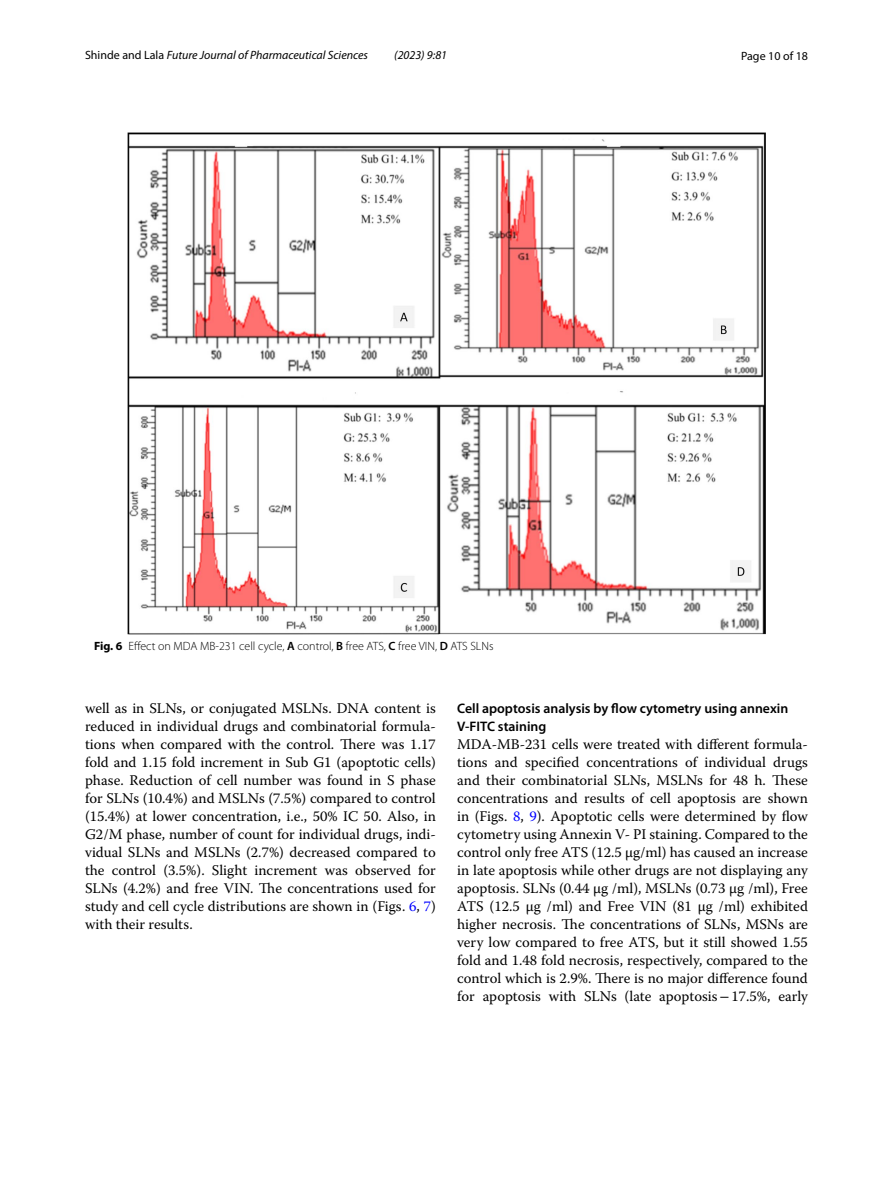
<style>
.page{position:relative;width:893px;height:1187px;background:#fff}
.page>*{position:absolute;margin:0;border:0;box-sizing:border-box;transform-origin:0 0}
.t1{font:14.7px/18px "Warnock Pro";color:#000;text-align:justify}
.t2{font:600 13.8px/18px "Myriad Pro";color:#000}
.t3{font:300 12px "Myriad Pro";color:#000}
.t4{font:italic 12px "Myriad Pro";color:#000}
.t5{font:12px "Myriad Pro";color:#000}
.s1{font-style:normal}
.s2{font-weight:700}
.s3{font-weight:600}
.s4{color:#00f}
.s5{font-family:"STIX"}
</style>
<div class="page">
<img style="left:127px;top:133px;width:638px;height:501px">
<p class="t4" style="left:85px;top:48px;width:285px"><span class="s1">Shinde and Lala</span> Future Journal of Pharmaceutical Sciences</p>
<p class="t4" style="left:394px;top:48px;width:54px">(2023) 9:81</p>
<p class="t5" style="left:741px;top:48px;width:68px">Page 10 of 18</p>
<p class="t3" style="left:94px;top:639px;width:401px"><span class="s2">Fig. 6</span> Effect on MDA MB-231 cell cycle, <span class="s3">A</span> control, <span class="s3">B</span> free ATS, <span class="s3">C</span> free VIN, <span class="s3">D</span> ATS SLNs</p>
<p class="t1" style="left:85px;top:699px;width:352px">well as in SLNs, or conjugated MSLNs. DNA content is reduced in individual drugs and combinatorial formula&shy;tions when compared with the control. There was 1.17 fold and 1.15 fold increment in Sub G1 (apoptotic cells) phase. Reduction of cell number was found in S phase for SLNs (10.4%) and MSLNs (7.5%) compared to control (15.4%) at lower concentration, i.e., 50% IC 50. Also, in G2/M phase, number of count for individual drugs, indi&shy;vidual SLNs and MSLNs (2.7%) decreased compared to the control (3.5%). Slight increment was observed for SLNs (4.2%) and free VIN. The concentrations used for study and cell cycle distributions are shown in (Figs. <span class="s4">6</span>, <span class="s4">7</span>) with their results.</p>
<p class="t2" style="left:457px;top:699px;width:333px">Cell apoptosis analysis by flow cytometry using annexin<br>V‑FITC staining</p>
<p class="t1" style="left:457px;top:734px;width:352px">MDA-MB-231 cells were treated with different formula&shy;tions and specified concentrations of individual drugs and their combinatorial SLNs, MSLNs for 48 h. These concentrations and results of cell apoptosis are shown in (Figs. <span class="s4">8</span>, <span class="s4">9</span>). Apoptotic cells were determined by flow cytometry using Annexin V- PI staining. Compared to the control only free ATS (12.5 μg/ml) has caused an increase in late apoptosis while other drugs are not displaying any apoptosis. SLNs (0.44 μg /ml), MSLNs (0.73 μg /ml), Free ATS (12.5 μg /ml) and Free VIN (81 μg /ml) exhibited higher necrosis. The concentrations of SLNs, MSNs are very low compared to free ATS, but it still showed 1.55 fold and 1.48 fold necrosis, respectively, compared to the control which is 2.9%. There is no major difference found for apoptosis with SLNs (late apoptosis<span class="s5">−</span>17.5%, early</p>
</div>
